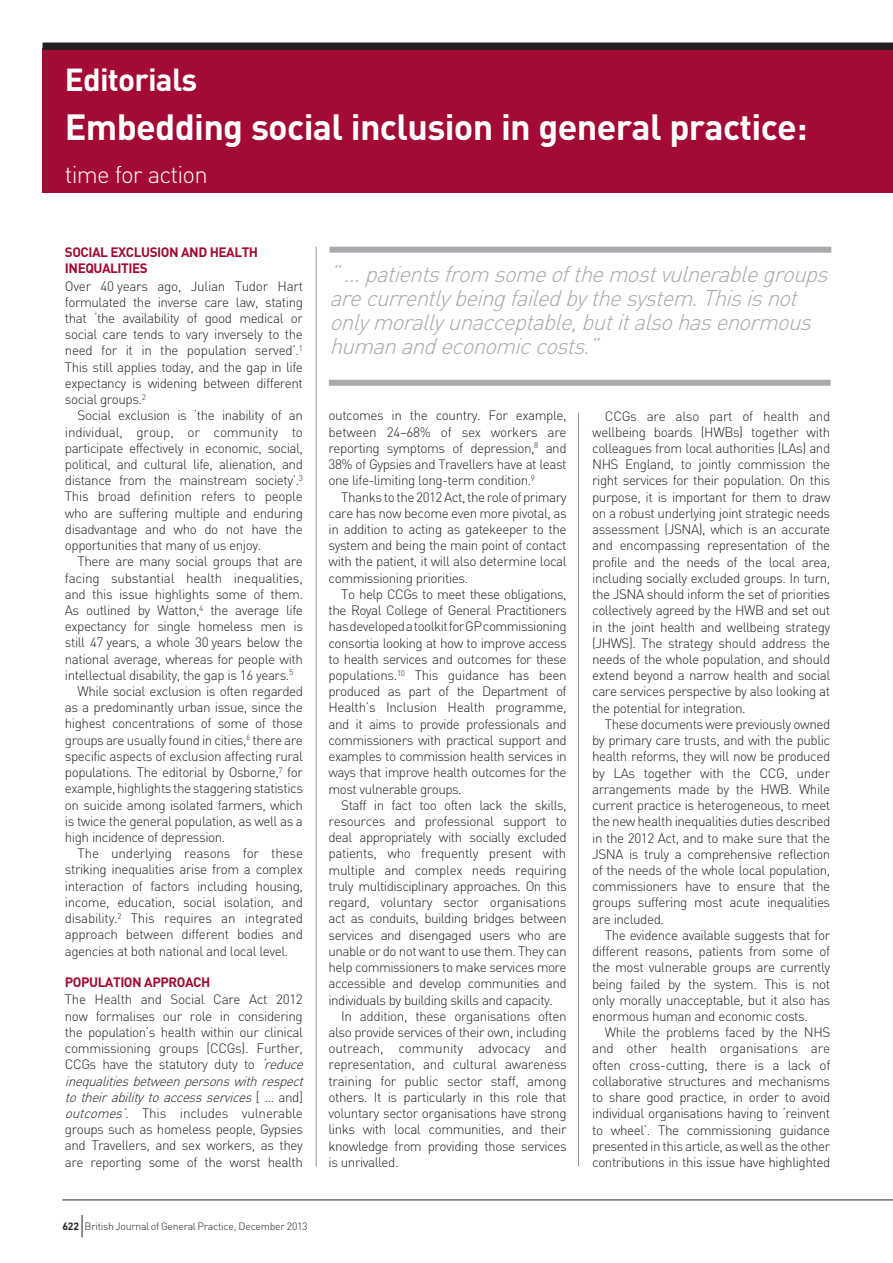
<style>
.page{position:relative;width:893px;height:1263px;background:#fff}
.page>*{position:absolute;margin:0;border:0;box-sizing:border-box;transform-origin:0 0}
.t1{font:700 36px "DIN";letter-spacing:-.02em;color:#fff}
.t2{font:700 31.5px "DIN";letter-spacing:-.025em;color:#fff}
.t3{font:300 24px "DIN";letter-spacing:-.035em;color:#fff}
.t4{font:italic 300 22.5px/24px "DIN";color:#a8a9ad}
.t5{font:300 13.5px/16.2px "DIN";letter-spacing:-.035em;color:#231f20;text-align:justify}
.t6{font:700 13.5px/16.5px "DIN";letter-spacing:-.035em;color:#a30a34}
.t7{font:300 13.5px "DIN";letter-spacing:-.015em;color:#231f20}
.t8{font:300 10.5px "DIN";letter-spacing:-.025em;color:#231f20}
.s1{font-style:italic}
.s2{font-weight:700}
</style>
<div class="page">
<hr style="left:62px;top:1199px;width:831px;height:1px;background:#231f20">
<svg style="left:82px;top:1215px;width:1px;height:22px"></svg>
<div style="left:43px;top:49px;width:850px;height:144px;background:#a30a34"></div>
<hr style="left:316px;top:247px;width:1px;height:920px;background:#939598">
<div style="left:43px;top:43px;width:850px;height:7px;background:#231f20"></div>
<div style="left:330px;top:247px;width:501px;height:6px;background:#a8a9ad"></div>
<div style="left:329px;top:380px;width:502px;height:6px;background:#a8a9ad"></div>
<hr style="left:578px;top:413px;width:1px;height:753px;background:#939598">
<h2 class="t2" style="left:65px;top:59px;width:134px">EDITORIALS</h2>
<h1 class="t1" style="left:65px;top:104px;width:744px">EMBEDDING SOCIAL INCLUSION IN GENERAL PRACTICE:</h1>
<h3 class="t3" style="left:65px;top:159px;width:144px">time for action</h3>
<p class="t6" style="left:65px;top:243px;width:195px">SOCIAL EXCLUSION AND HEALTH<br>INEQUALITIES</p>
<p class="t5" style="left:65px;top:277px;width:240px">Over 40 years ago, Julian Tudor Hart formulated the inverse care law, stating that ‘the availability of good medical or social care tends to vary inversely to the need for it in the population served’.<sup>1<br></sup>This still applies today, and the gap in life expectancy is widening between different social groups.<sup>2</sup></p>
<p class="t5" style="left:65px;top:407px;width:240px;text-indent:13px">Social exclusion is ‘the inability of an individual, group, or community to participate effectively in economic, social, political, and cultural life, alienation, and distance from the mainstream society’.<sup>3<br></sup>This broad definition refers to people who are suffering multiple and enduring disadvantage and who do not have the opportunities that many of us enjoy.</p>
<p class="t5" style="left:78px;top:553px;width:227px">There are many social groups that are</p>
<p class="t5" style="left:65px;top:569px;width:239px">facing substantial health inequalities,</p>
<p class="t5" style="left:65px;top:586px;width:240px">and this issue highlights some of them.</p>
<p class="t5" style="left:65px;top:602px;width:240px">As outlined by Watton,<sup>4</sup> the average life</p>
<p class="t5" style="left:65px;top:618px;width:240px">expectancy for single homeless men is</p>
<p class="t5" style="left:65px;top:634px;width:240px">still 47 years, a whole 30 years below the</p>
<p class="t5" style="left:65px;top:650px;width:240px">national average, whereas for people with</p>
<p class="t5" style="left:65px;top:667px;width:230px">intellectual disability, the gap is 16 years.<sup>5</sup></p>
<p class="t5" style="left:78px;top:683px;width:227px">While social exclusion is often regarded</p>
<p class="t5" style="left:65px;top:699px;width:240px">as a predominantly urban issue, since the</p>
<p class="t5" style="left:65px;top:715px;width:240px">highest concentrations of some of those</p>
<p class="t5" style="left:65px;top:732px;width:240px">groups are usually found in cities,<sup>6</sup> there are</p>
<p class="t5" style="left:65px;top:748px;width:240px">specific aspects of exclusion affecting rural</p>
<p class="t5" style="left:65px;top:764px;width:240px">populations. The editorial by Osborne,<sup>7</sup> for</p>
<p class="t5" style="left:65px;top:780px;width:240px">example, highlights the staggering statistics</p>
<p class="t5" style="left:65px;top:796px;width:240px">on suicide among isolated farmers, which</p>
<p class="t5" style="left:65px;top:813px;width:240px">is twice the general population, as well as a</p>
<p class="t5" style="left:65px;top:829px;width:162px">high incidence of depression.</p>
<p class="t7" style="left:78px;top:845px;width:227px">The underlying reasons for these</p>
<p class="t5" style="left:65px;top:861px;width:240px">striking inequalities arise from a complex</p>
<p class="t5" style="left:65px;top:877px;width:240px">interaction of factors including housing,</p>
<p class="t5" style="left:65px;top:894px;width:240px">income, education, social isolation, and</p>
<p class="t5" style="left:65px;top:910px;width:240px">disability.<sup>2</sup> This requires an integrated</p>
<p class="t5" style="left:65px;top:926px;width:240px">approach between different bodies and</p>
<p class="t5" style="left:65px;top:942px;width:225px">agencies at both national and local level.</p>
<p class="t6" style="left:65px;top:973px;width:147px">POPULATION APPROACH</p>
<p class="t5" style="left:65px;top:991px;width:244px;text-align:left">The Health and Social Care Act 2012 now formalises our role in considering the population’s health within our clinical commissioning groups (CCGs). Further, CCGs have the statutory duty to <span class="s1">‘reduce inequalitiesbetweenpersonswithrespect totheirabilitytoaccessservices</span>[ … a n d ] <span class="s1">outcomes’.</span> This includes vulnerable groups such as homeless people, Gypsies and Travellers, and sex workers, as they are reporting some of the worst health</p>
<p class="t8" style="left:62px;top:1220px;width:247px"><span class="s2">622</span> British Journal of General Practice, December 2013</p>
<h3 class="t4" style="left:330px;top:261px;width:506px">“...patientsfrom someofthemostvulnerablegroups arecurrentlybeingfailedbythesystem.Thisisnot onlymorallyunacceptable,butitalsohasenormous humanandeconomiccosts.”</h3>
<p class="t5" style="left:329px;top:407px;width:240px">outcomes in the country. For example, between 24–68% of sex workers are reporting symptoms of depression,<sup>8</sup> and 38% of Gypsies and Travellers have at least one life-limiting long-term condition.<sup>9</sup></p>
<p class="t5" style="left:329px;top:488px;width:240px;text-indent:13px">Thanks to the 2012 Act, the role of primary care has now become even more pivotal, as in addition to acting as gatekeeper to the system and being the main point of contact with the patient, it will also determine local commissioning priorities.</p>
<p class="t5" style="left:329px;top:586px;width:240px;text-indent:13px">To help CCGs to meet these obligations, the Royal College of General Practitioners has developed a toolkit for GP commissioning consortia looking at how to improve access to health services and outcomes for these populations.<sup>10</sup> This guidance has been produced as part of the Department of Health’s Inclusion Health programme, and it aims to provide professionals and commissioners with practical support and examples to commission health services in ways that improve health outcomes for the most vulnerable groups.</p>
<p class="t5" style="left:329px;top:797px;width:240px;text-indent:13px">Staff in fact too often lack the skills, resources and professional support to deal appropriately with socially excluded patients, who frequently present with multiple and complex needs requiring truly multidisciplinary approaches. On this regard, voluntary sector organisations act as conduits, building bridges between services and disengaged users who are unable or do not want to use them. They can help commissioners to make services more accessible and develop communities and individuals by building skills and capacity.</p>
<p class="t5" style="left:329px;top:1008px;width:240px;text-indent:13px">In addition, these organisations often also provide services of their own, including outreach, community advocacy and representation, and cultural awareness training for public sector staff, among others. It is particularly in this role that voluntary sector organisations have strong links with local communities, and their knowledge from providing those services is unrivalled.</p>
<p class="t5" style="left:592px;top:407px;width:240px;text-indent:13px">CCGs are also part of health and wellbeing boards (HWBs) together with colleagues from local authorities (LAs) and NHS England, to jointly commission the right services for their population. On this purpose, it is important for them to draw on a robust underlying joint strategic needs assessment (JSNA), which is an accurate and encompassing representation of the profile and the needs of the local area, including socially excluded groups. In turn, the JSNA should inform the set of priorities collectively agreed by the HWB and set out in the joint health and wellbeing strategy (JHWS). The strategy should address the needs of the whole population, and should extend beyond a narrow health and social care services perspective by also looking at the potential for integration.</p>
<p class="t5" style="left:592px;top:716px;width:240px;text-indent:13px">These documents were previously owned by primary care trusts, and with the public health reforms, they will now be produced by LAs together with the CCG, under arrangements made by the HWB. While current practice is heterogeneous, to meet the new health inequalities duties described in the 2012 Act, and to make sure that the JSNA is truly a comprehensive reflection of the needs of the whole local population, commissioners have to ensure that the groups suffering most acute inequalities are included.</p>
<p class="t5" style="left:592px;top:927px;width:240px;text-indent:13px">The evidence available suggests that for different reasons, patients from some of the most vulnerable groups are currently being failed by the system. This is not only morally unacceptable, but it also has enormous human and economic costs.</p>
<p class="t5" style="left:592px;top:1024px;width:240px;text-indent:13px">While the problems faced by the NHS and other health organisations are often cross-cutting, there is a lack of collaborative structures and mechanisms to share good practice, in order to avoid individual organisations having to ‘reinvent to wheel’. The commissioning guidance presented in this article, as well as the other contributions in this issue have highlighted</p>
</div>
